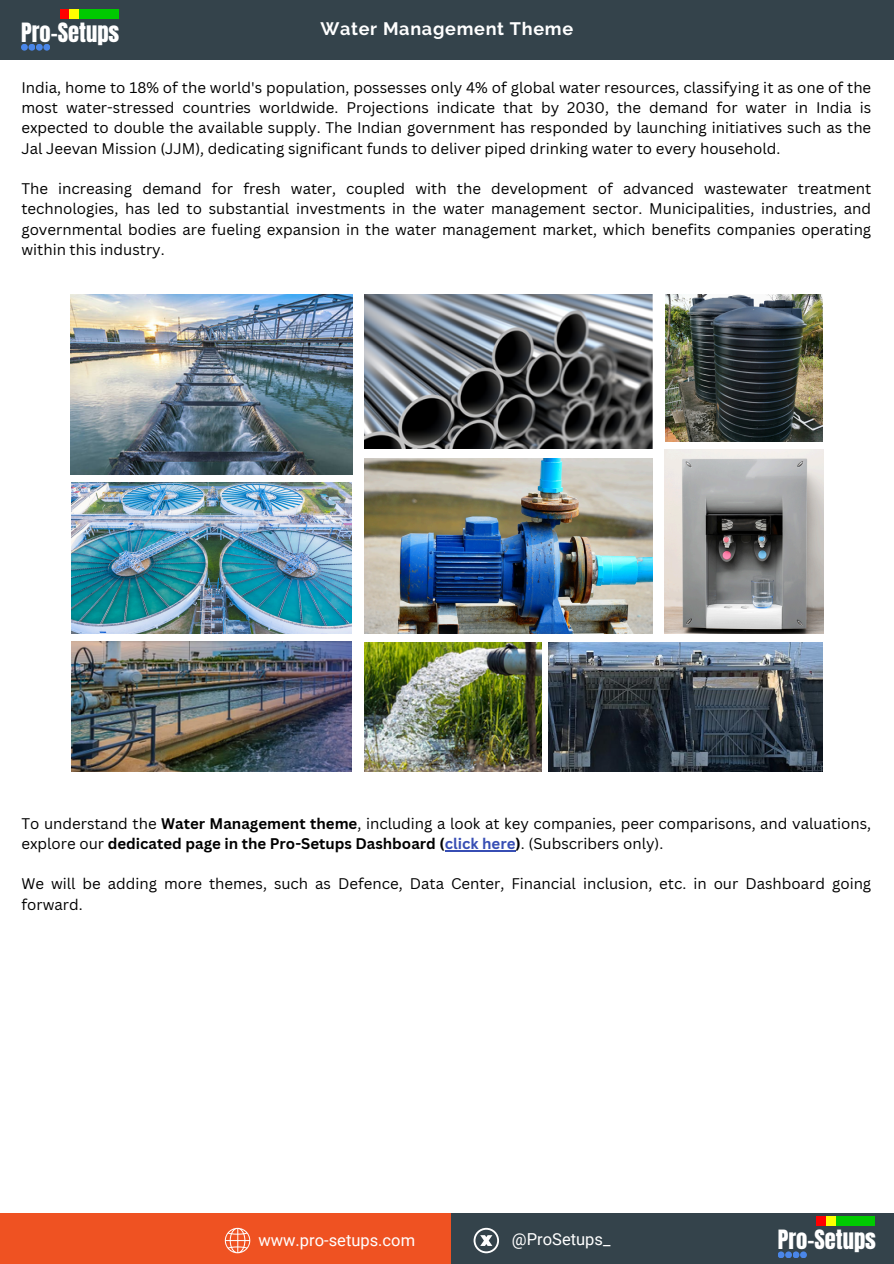
<style>
.page{position:relative;width:894px;height:1264px;background:#fff}
.page>*{position:absolute;margin:0;border:0;box-sizing:border-box;transform-origin:0 0}
.t1{font:22.65px "Anton";color:#fff}
.t2{font:700 18px "Raleway";letter-spacing:.04em;color:#fff}
.t3{font:16.5px "Roboto";color:#fff}
.t4{font:15px/20.2px "Canva Sans";color:#000;text-align:justify}
.s1{font-weight:700}
.s2{font-weight:700;color:#374eb4}
</style>
<div class="page">
<div style="left:0;top:0;width:893px;height:60px;background:#34434b"></div>
<div style="left:21px;top:44px;width:7px;height:7px;background:#4a86e8;border-radius:50%"></div>
<div style="left:28px;top:44px;width:7px;height:7px;background:#4a86e8;border-radius:50%"></div>
<div style="left:36px;top:44px;width:7px;height:7px;background:#4a86e8;border-radius:50%"></div>
<div style="left:60px;top:9px;width:9px;height:9px;background:#f00"></div>
<div style="left:70px;top:9px;width:9px;height:9px;background:#ff0"></div>
<div style="left:80px;top:9px;width:9px;height:9px;background:#00ca00"></div>
<div style="left:43px;top:44px;width:7px;height:7px;background:#4a86e8;border-radius:50%"></div>
<div style="left:89px;top:9px;width:9px;height:9px;background:#00ca00"></div>
<div style="left:99px;top:9px;width:9px;height:9px;background:#00ca00"></div>
<div style="left:109px;top:9px;width:9px;height:9px;background:#00ca00"></div>
<div style="left:0;top:1213px;width:462px;height:50px;background:#ef5222"></div>
<div style="left:450px;top:1213px;width:443px;height:50px;background:#34434b"></div>
<div style="left:777px;top:1251px;width:7px;height:7px;background:#4a86e8;border-radius:50%"></div>
<svg style="left:784px;top:1251px;width:7px;height:7px"></svg>
<div style="left:792px;top:1251px;width:7px;height:7px;background:#4a86e8;border-radius:50%"></div>
<div style="left:816px;top:1216px;width:9px;height:9px;background:#f00"></div>
<div style="left:826px;top:1216px;width:9px;height:9px;background:#ff0"></div>
<div style="left:836px;top:1216px;width:9px;height:9px;background:#00ca00"></div>
<svg style="left:799px;top:1251px;width:7px;height:7px"></svg>
<div style="left:845px;top:1216px;width:10px;height:9px;background:#00ca00"></div>
<div style="left:855px;top:1216px;width:9px;height:9px;background:#00ca00"></div>
<div style="left:865px;top:1216px;width:9px;height:9px;background:#00ca00"></div>
<svg style="left:473px;top:1227px;width:26px;height:26px"></svg>
<svg style="left:225px;top:1227px;width:25px;height:26px"></svg>
<img style="left:71px;top:295px;width:281px;height:180px">
<img style="left:71px;top:482px;width:281px;height:151px">
<img style="left:364px;top:295px;width:288px;height:154px">
<img style="left:364px;top:459px;width:288px;height:174px">
<img style="left:364px;top:642px;width:177px;height:129px">
<img style="left:548px;top:642px;width:274px;height:129px">
<img style="left:664px;top:449px;width:159px;height:184px">
<img style="left:71px;top:641px;width:281px;height:130px">
<img style="left:665px;top:295px;width:157px;height:146px">
<hr style="left:444px;top:850px;width:71px;height:1px;background:#374eb4">
<h1 class="t1" style="left:21px;top:16px;width:100px">Pro-Setups</h1>
<h2 class="t2" style="left:320px;top:18px;width:254px">Water Management Theme</h2>
<p class="t4" style="left:21px;top:77px;width:851px">India, home to 18% of the world's population, possesses only 4% of global water resources, classifying it as one of the most water-stressed countries worldwide. Projections indicate that by 2030, the demand for water in India is expected to double the available supply. The Indian government has responded by launching initiatives such as the Jal Jeevan Mission (JJM), dedicating significant funds to deliver piped drinking water to every household.</p>
<p class="t4" style="left:21px;top:178px;width:851px">The increasing demand for fresh water, coupled with the development of advanced wastewater treatment technologies, has led to substantial investments in the water management sector. Municipalities, industries, and governmental bodies are fueling expansion in the water management market, which benefits companies operating within this industry.</p>
<p class="t4" style="left:21px;top:812px;width:851px">To understand the <span class="s1">Water Management theme</span>, including a look at key companies, peer comparisons, and valuations, explore our <span class="s1">dedicated page in the Pro-Setups Dashboard (</span><span class="s2">click here</span><span class="s1">)</span>. (Subscribers only).</p>
<p class="t4" style="left:21px;top:873px;width:851px">We will be adding more themes, such as Defence, Data Center, Financial inclusion, etc. in our Dashboard going forward.</p>
<p class="t3" style="left:258px;top:1230px;width:158px">www.pro-setups.com</p>
<p class="t3" style="left:512px;top:1229px;width:100px">@ProSetups_</p>
<p class="t1" style="left:777px;top:1223px;width:100px">Pro-Setups</p>
</div>
